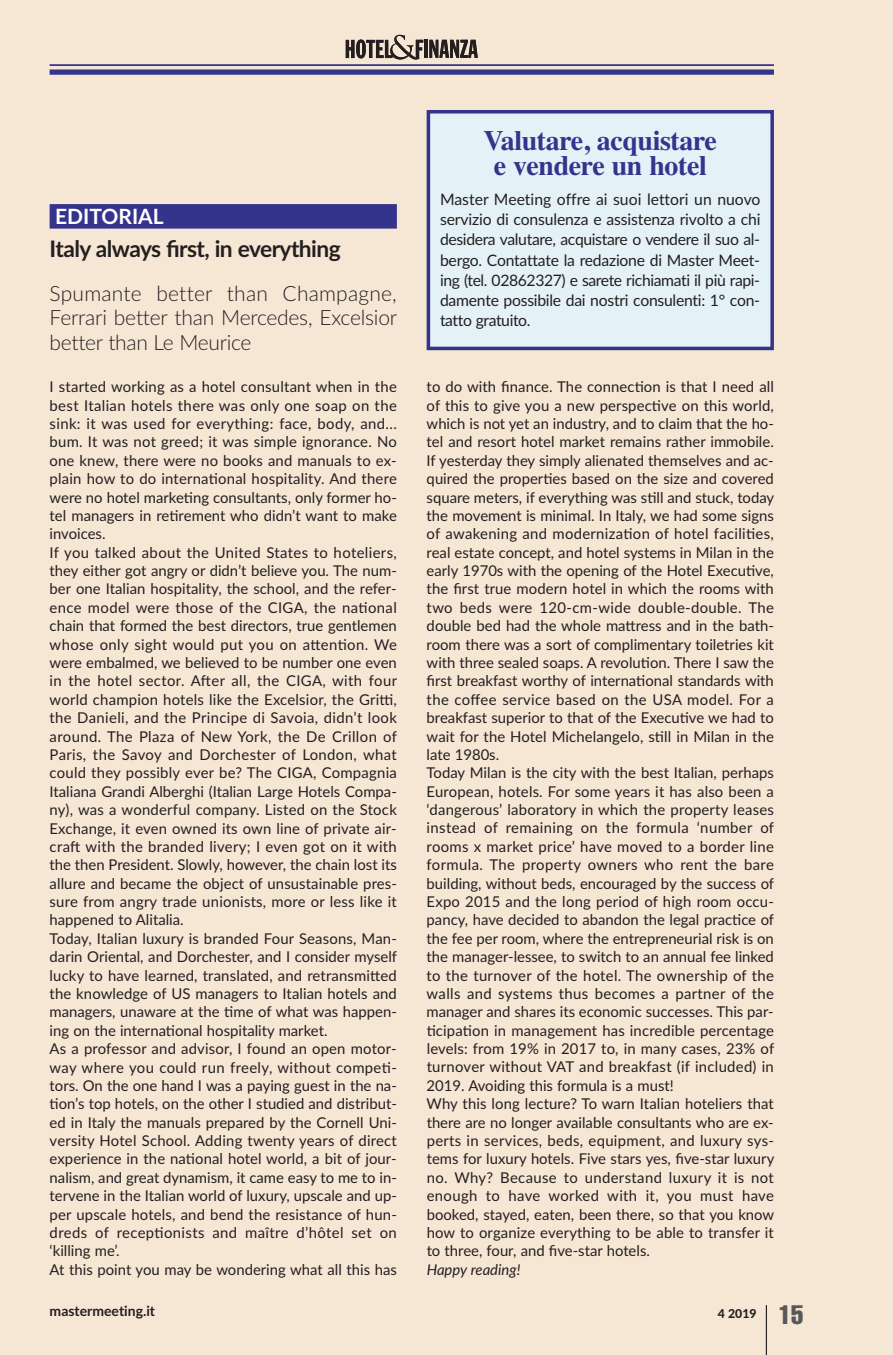
<style>
.page{position:relative;width:893px;height:1355px;background:#fff}
.page>*{position:absolute;margin:0;border:0;box-sizing:border-box;transform-origin:0 0}
.t1{font:700 28px/24.5px "Times";letter-spacing:-.015em;color:#35348d;text-align:center}
.t2{font:700 22.75px "Lato";letter-spacing:-.025em;color:#231f20}
.t3{font:300 21px/24.5px "Lato";letter-spacing:-.015em;color:#231f20;text-align:justify}
.t4{font:700 21px "Lato";color:#fff}
.t5{font:15.75px/20.1px "Lato";letter-spacing:-.015em;color:#231f20;text-align:justify}
.t6{font:14.88px/18.4px "Lato";letter-spacing:.005em;color:#231f20}
.t7{font:italic 14.88px "Lato";color:#231f20}
.t8{font:700 14px "Lato";color:#231f20}
.t9{font:800 12.25px "Lato";color:#231f20}
.s1{font-family:"Helvetica";font-weight:400;font-stretch:extra-condensed;font-size:26.25px;color:#57585a}
</style>
<div class="page">
<div style="left:0;top:0;width:893px;height:1354px;background:#f6e6d4"></div>
<hr style="left:50px;top:64px;width:724px;height:2px;background:#35348d">
<div style="left:50px;top:69px;width:724px;height:6px;background:#35348d"></div>
<hr style="left:424px;top:40px;width:3px;height:18px;background:#231f20">
<svg style="left:429px;top:40px;width:49px;height:18px"></svg>
<svg style="left:346px;top:35px;width:77px;height:24px"></svg>
<hr style="left:766px;top:1305px;width:1px;height:49px;background:#231f20">
<div style="left:430px;top:113px;width:340px;height:233px;background:#e4f2f8"></div>
<div style="left:427px;top:110px;width:347px;height:240px;border:4px solid #35348d"></div>
<div style="left:50px;top:204px;width:347px;height:24px;background:#35348d"></div>
<h1 class="t1" style="left:484px;top:128px;width:235px">Valutare, acquistare e vendere un hotel</h1>
<p class="t5" style="left:440px;top:190px;width:322px">Master Meeting offre ai suoi lettori un nuovo servizio di consulenza e assistenza rivolto a chi desidera valutare, acquistare o vendere il suo al&shy;bergo. Contattate la redazione di Master Meet&shy;ing (tel. 02862327) e sarete richiamati il più rapi&shy;damente possibile dai nostri consulenti: 1° con&shy;tatto gratuito.</p>
<h3 class="t4" style="left:55px;top:204px;width:110px">edItorIal</h3>
<h2 class="t2" style="left:50px;top:236px;width:293px">Italy always first, in everything</h2>
<h3 class="t3" style="left:50px;top:281px;width:349px">Spumante better than Champagne, Ferrari better than Mercedes, Excelsior better than Le Meurice</h3>
<p class="t6" style="left:50px;top:378px;width:349px">I started working as a hotel consultant when in the best Italian hotels there was only one soap on the sink: it was used for everything: face, body, and... bum. It was not greed; it was simple ignorance. No one knew, there were no books and manuals to ex&shy;plain how to do international hospitality. And there were no hotel marketing consultants, only former ho&shy;tel managers in retirement who didn’t want to make invoices.<br>If you talked about the United States to hoteliers, they either got angry or didn’t believe you. The num&shy;ber one Italian hospitality, the school, and the refer&shy;ence model were those of the CIGA, the national chain that formed the best directors, true gentlemen whose only sight would put you on attention. We were embalmed, we believed to be number one even in the hotel sector. After all, the CIGA, with four world champion hotels like the Excelsior, the Gritti, the Danieli, and the Principe di Savoia, didn’t look around. The Plaza of New York, the De Crillon of Paris, the Savoy and Dorchester of London, what could they possibly ever be? The CIGA, Compagnia Italiana Grandi Alberghi (Italian Large Hotels Compa&shy;ny), was a wonderful company. Listed on the Stock Exchange, it even owned its own line of private air&shy;craft with the branded livery; I even got on it with the then President. Slowly, however, the chain lost its allure and became the object of unsustainable pres&shy;sure from angry trade unionists, more or less like it happened to Alitalia.<br>Today, Italian luxury is branded Four Seasons, Man&shy;darin Oriental, and Dorchester, and I consider myself lucky to have learned, translated, and retransmitted the knowledge of US managers to Italian hotels and managers, unaware at the time of what was happen&shy;ing on the international hospitality market.<br>As a professor and advisor, I found an open motor&shy;way where you could run freely, without competi&shy;tors. On the one hand I was a paying guest in the na&shy;tion’s top hotels, on the other I studied and distribut&shy;ed in Italy the manuals prepared by the Cornell Uni&shy;versity Hotel School. Adding twenty years of direct experience in the national hotel world, a bit of jour&shy;nalism, and great dynamism, it came easy to me to in&shy;tervene in the Italian world of luxury, upscale and up&shy;per upscale hotels, and bend the resistance of hun&shy;dreds of receptionists and maître d’hôtel set on ‘killing me’.<br>At this point you may be wondering what all this has</p>
<p class="t6" style="left:427px;top:378px;width:349px">to do with finance. The connection is that I need all of this to give you a new perspective on this world, which is not yet an industry, and to claim that the ho&shy;tel and resort hotel market remains rather immobile.<br>If yesterday they simply alienated themselves and ac&shy;quired the properties based on the size and covered square meters, if everything was still and stuck, today the movement is minimal. In Italy, we had some signs of awakening and modernization of hotel facilities, real estate concept, and hotel systems in Milan in the early 1970s with the opening of the Hotel Executive, the first true modern hotel in which the rooms with two beds were 120-cm-wide double-double. The double bed had the whole mattress and in the bath&shy;room there was a sort of complimentary toiletries kit with three sealed soaps. A revolution. There I saw the first breakfast worthy of international standards with the coffee service based on the USA model. For a breakfast superior to that of the Executive we had to wait for the Hotel Michelangelo, still in Milan in the late 1980s.<br>Today Milan is the city with the best Italian, perhaps European, hotels. For some years it has also been a ‘dangerous’ laboratory in which the property leases instead of remaining on the formula ‘number of rooms x market price’ have moved to a border line formula. The property owners who rent the bare building, without beds, encouraged by the success of Expo 2015 and the long period of high room occu&shy;pancy, have decided to abandon the legal practice of the fee per room, where the entrepreneurial risk is on the manager-lessee, to switch to an annual fee linked to the turnover of the hotel. The ownership of the walls and systems thus becomes a partner of the manager and shares its economic successes. This par&shy;ticipation in management has incredible percentage levels: from 19% in 2017 to, in many cases, 23% of turnover without VAT and breakfast (if included) in 2019. Avoiding this formula is a must!<br>Why this long lecture? To warn Italian hoteliers that there are no longer available consultants who are ex&shy;perts in services, beds, equipment, and luxury sys&shy;tems for luxury hotels. Five stars yes, five-star luxury no. Why? Because to understand luxury it is not enough to have worked with it, you must have booked, stayed, eaten, been there, so that you know how to organize everything to be able to transfer it to three, four, and five-star hotels.</p>
<p class="t7" style="left:427px;top:1260px;width:95px">Happy reading!</p>
<p class="t8" style="left:50px;top:1302px;width:107px">mastermeeting.it</p>
<p class="t9" style="left:718px;top:1306px;width:87px">4 2019 <span class="s1">15</span></p>
</div>
